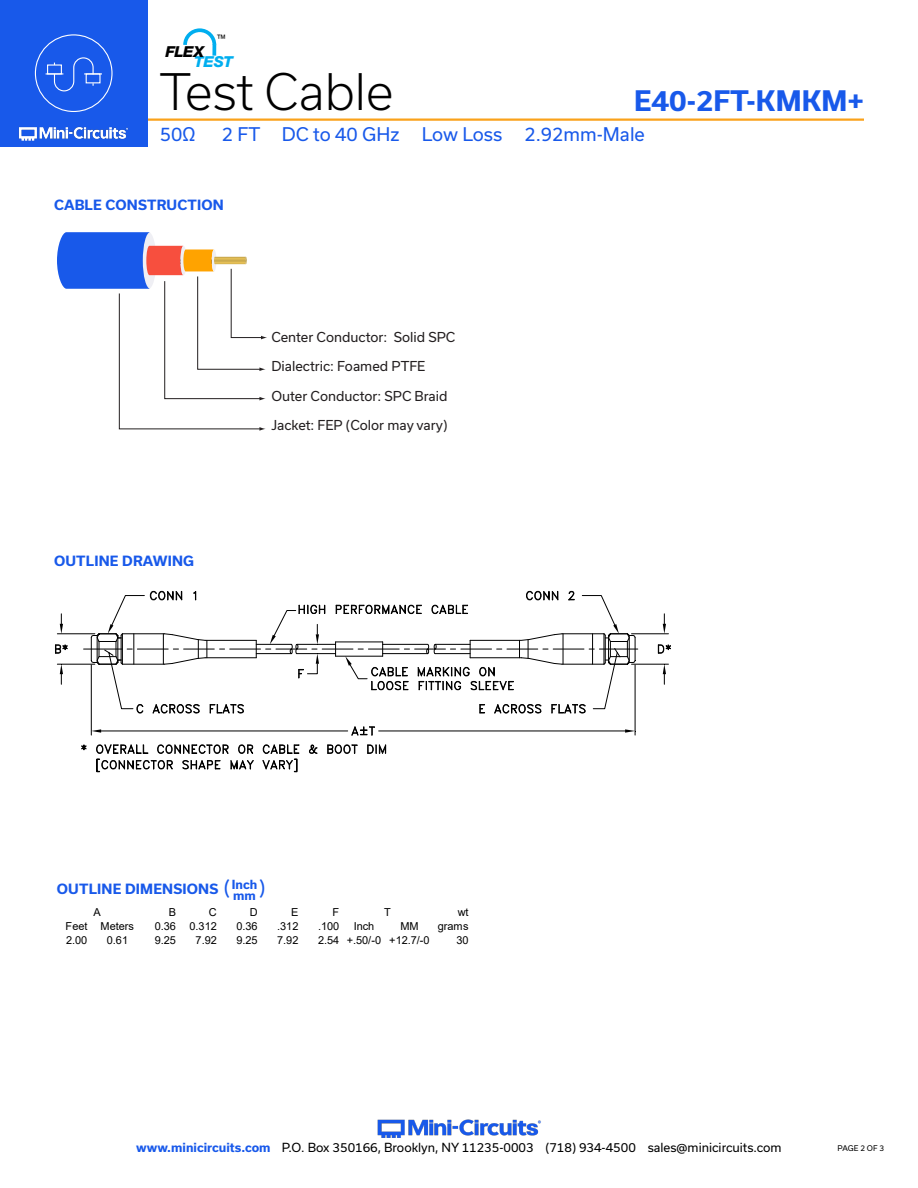
<style>
.page{position:relative;width:918px;height:1188px;background:#fff}
.page>*{position:absolute;margin:0;border:0;box-sizing:border-box;transform-origin:0 0}
.t1{font:300 48px "Usual";color:#000}
.t2{font:700 27px "Usual";color:#1859ea}
.Blue_Headers{font:19.5px "Usual";color:#1859ea}
.t3{font:18px "Usual";color:#1859ea}
.t4{font:italic 800 15.15px "Helvetica Neue";color:#00aeef}
.t5{font:italic 800 15.15px "Helvetica Neue";color:#000}
.Blue_Headers-2{font:700 13.5px "Usual";letter-spacing:.015em;color:#1859ea}
.t6{font:13.05px "Usual";color:#231f20}
.t7{font:12px "Usual";color:#000}
.Blue_Headers-3{font:700 12px "Usual";color:#1859ea}
.t8{font:10.95px "Arial";color:#000}
.t9{font:10.2px "Arial";color:#000}
.t10{font:7.5px "Usual";color:#000}
.s1{font-weight:700;color:#1859ea}
</style>
<div class="page">
<hr style="left:917px;top:0;width:1px;height:147px;background:#1859ea">
<img style="left:377px;top:1119px;width:164px;height:19px">
<hr style="left:111px;top:118px;width:753px;height:3px;background:#faa21b">
<div style="left:0;top:0;width:147px;height:147px;background:#1859ea"></div>
<img style="left:18px;top:126px;width:111px;height:15px">
<div style="left:35px;top:34px;width:77px;height:78px;border:1px solid #fff;border-radius:50%"></div>
<svg style="left:46px;top:57px;width:56px;height:35px"></svg>
<svg style="left:183px;top:28px;width:34px;height:21px"></svg>
<svg style="left:212px;top:44px;width:4px;height:12px"></svg>
<svg style="left:57px;top:232px;width:210px;height:199px"></svg>
<hr style="left:84px;top:649px;width:38px;height:1px;background:#000">
<hr style="left:230px;top:649px;width:31px;height:1px;background:#000">
<hr style="left:322px;top:649px;width:31px;height:1px;background:#000">
<hr style="left:599px;top:649px;width:39px;height:1px;background:#000">
<svg style="left:256px;top:640px;width:1px;height:18px"></svg>
<hr style="left:91px;top:665px;width:1px;height:70px;background:#000">
<hr style="left:635px;top:665px;width:1px;height:70px;background:#000">
<hr style="left:101px;top:731px;width:247px;height:1px;background:#000">
<hr style="left:379px;top:731px;width:246px;height:1px;background:#000">
<svg style="left:91px;top:729px;width:10px;height:4px"></svg>
<svg style="left:625px;top:729px;width:11px;height:4px"></svg>
<svg style="left:351px;top:726px;width:24px;height:10px"></svg>
<hr style="left:57px;top:633px;width:38px;height:1px;background:#000">
<hr style="left:57px;top:664px;width:38px;height:1px;background:#000">
<svg style="left:60px;top:614px;width:3px;height:20px"></svg>
<svg style="left:60px;top:664px;width:3px;height:20px"></svg>
<svg style="left:55px;top:644px;width:13px;height:10px"></svg>
<hr style="left:632px;top:633px;width:36px;height:1px;background:#000">
<hr style="left:632px;top:664px;width:36px;height:1px;background:#000">
<svg style="left:663px;top:614px;width:3px;height:20px"></svg>
<svg style="left:663px;top:664px;width:3px;height:20px"></svg>
<svg style="left:658px;top:644px;width:13px;height:10px"></svg>
<svg style="left:81px;top:744px;width:6px;height:6px"></svg>
<svg style="left:309px;top:744px;width:8px;height:10px"></svg>
<svg style="left:327px;top:744px;width:31px;height:10px"></svg>
<svg style="left:367px;top:744px;width:19px;height:10px"></svg>
<svg style="left:96px;top:744px;width:158px;height:28px"></svg>
<svg style="left:262px;top:744px;width:38px;height:28px"></svg>
<hr style="left:256px;top:644px;width:35px;height:1px;background:#000">
<hr style="left:256px;top:653px;width:35px;height:1px;background:#000">
<hr style="left:205px;top:640px;width:51px;height:1px;background:#000">
<hr style="left:205px;top:657px;width:51px;height:1px;background:#000">
<svg style="left:91px;top:590px;width:154px;height:124px"></svg>
<hr style="left:297px;top:644px;width:39px;height:1px;background:#000">
<hr style="left:297px;top:653px;width:39px;height:1px;background:#000">
<svg style="left:266px;top:605px;width:59px;height:73px"></svg>
<svg style="left:335px;top:591px;width:301px;height:123px"></svg>
<p class="t9" style="left:216px;top:32px;width:12px">™</p>
<h3 class="t5" style="left:165px;top:42px;width:40px">FLEX</h3>
<h3 class="t4" style="left:194px;top:53px;width:41px">TEST</h3>
<h1 class="t1" style="left:160px;top:64px;width:235px">Test Cable</h1>
<h2 class="t2" style="left:634px;top:85px;width:231px">E40-2FT-KMKM+</h2>
<h3 class="t3" style="left:160px;top:124px;width:37px">50Ω</h3>
<h3 class="t3" style="left:222px;top:124px;width:424px">2 FT DC to 40 GHz Low Loss 2.92mm-Male</h3>
<p class="Blue_Headers-2" style="left:54px;top:197px;width:171px">CABLE CONSTRUCTION</p>
<p class="t6" style="left:271px;top:329px;width:186px">Center Conductor: Solid SPC</p>
<p class="t6" style="left:271px;top:359px;width:156px">Dialectric: Foamed PTFE</p>
<p class="t6" style="left:271px;top:388px;width:178px">Outer Conductor: SPC Braid</p>
<p class="t6" style="left:271px;top:418px;width:178px">Jacket: FEP (Color may vary)</p>
<p class="Blue_Headers-2" style="left:54px;top:553px;width:142px">OUTLINE DRAWING</p>
<p class="Blue_Headers-2" style="left:57px;top:881px;width:163px">OUTLINE DIMENSIONS</p>
<p class="Blue_Headers" style="left:224px;top:878px;width:8px">(</p>
<p class="Blue_Headers-3" style="left:232px;top:878px;width:27px">Inch</p>
<p class="Blue_Headers" style="left:259px;top:878px;width:8px">)</p>
<p class="Blue_Headers-3" style="left:233px;top:888px;width:24px">mm</p>
<p class="t8" style="left:169px;top:905px;width:9px">B</p>
<p class="t8" style="left:209px;top:905px;width:9px">C</p>
<p class="t8" style="left:250px;top:905px;width:9px">D</p>
<p class="t8" style="left:291px;top:905px;width:9px">E</p>
<p class="t8" style="left:333px;top:905px;width:8px">F</p>
<p class="t8" style="left:458px;top:905px;width:12px">wt</p>
<p class="t8" style="left:93px;top:905px;width:9px">A</p>
<p class="t8" style="left:384px;top:905px;width:8px">T</p>
<p class="t8" style="left:66px;top:919px;width:70px">Feet Meters</p>
<p class="t8" style="left:155px;top:919px;width:64px">0.36 0.312</p>
<p class="t8" style="left:236px;top:919px;width:23px">0.36</p>
<p class="t8" style="left:277px;top:919px;width:23px">.312</p>
<p class="t8" style="left:318px;top:919px;width:23px">.100</p>
<p class="t8" style="left:354px;top:919px;width:22px">Inch</p>
<p class="t8" style="left:400px;top:919px;width:20px">MM</p>
<p class="t8" style="left:438px;top:919px;width:32px">grams</p>
<p class="t8" style="left:66px;top:932px;width:23px">2.00</p>
<p class="t8" style="left:107px;top:932px;width:23px">0.61</p>
<p class="t8" style="left:155px;top:932px;width:23px">9.25</p>
<p class="t8" style="left:196px;top:932px;width:23px">7.92</p>
<p class="t8" style="left:236px;top:932px;width:23px">9.25</p>
<p class="t8" style="left:277px;top:932px;width:23px">7.92</p>
<p class="t8" style="left:318px;top:932px;width:113px">2.54 +.50/-0 +12.7/-0</p>
<p class="t8" style="left:456px;top:932px;width:14px">30</p>
<p class="t7" style="left:136px;top:1141px;width:647px"><span class="s1">www.minicircuits.com</span> P.O. Box 350166, Brooklyn, NY 11235-0003 (718) 934-4500 sales@minicircuits.com</p>
<p class="t10" style="left:838px;top:1144px;width:48px">PAGE 2 OF 3</p>
</div>
